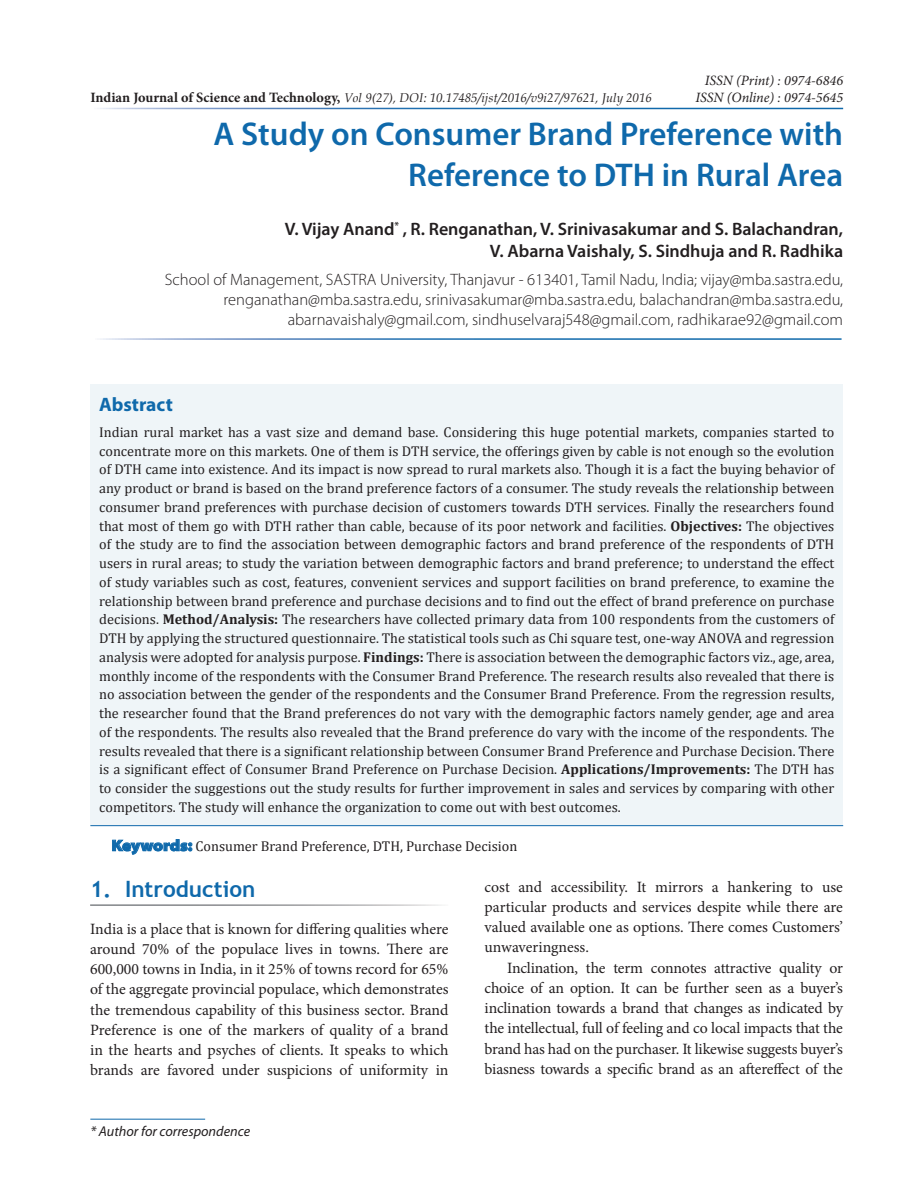
<style>
.page{position:relative;width:918px;height:1188px;background:#fff}
.page>*{position:absolute;margin:0;border:0;box-sizing:border-box;transform-origin:0 0}
.Heading{font:600 33px/40.5px "Myriad Pro";color:#0f69ab;text-align:right}
.Body_Head{font:700 22.5px "Trebuchet MS";color:#0f69ab}
.Abstract_Header{font:700 19.5px "Myriad Pro";color:#0f69ab}
.Authors{font:600 18px/21.6px "Myriad Pro";color:#231f20;text-align:right}
.Author_Affiliations{font:300 16.5px/19.8px "Myriad Pro";color:#231f20;text-align:right}
.Body_Text{font:15.75px/20.2px "Minion Pro";letter-spacing:-.005em;color:#231f20;text-align:justify}
.Body_Text_Ind_L{font:15.75px/20.2px "Minion Pro";letter-spacing:-.015em;color:#231f20;text-align:justify}
.Abstract_Body{font:14.25px/18.8px "Cambria";color:#231f20;text-align:justify}
.KeywordText{font:14.25px "Cambria";color:#231f20}
.t1{font:italic 14.25px/17.1px "Minion Pro";color:#231f20;text-align:right}
.t2{font:italic 14.25px "Myriad Pro";color:#231f20}
.t3{font:italic 12.75px "Book Antiqua";color:#231f20}
.s1{font-family:"Minion Pro";font-weight:700;font-style:normal;font-size:14.25px}
.s2{font-weight:700}
.s3{font-family:"Myriad Pro";font-weight:900;font-stretch:semi-expanded;font-size:15.75px;color:#0f69ab}
</style>
<div class="page">
<hr style="left:90px;top:1119px;width:115px;height:1px;background:#0f69ab">
<div style="left:90px;top:384px;width:753px;height:442px;background:#eff5f8"></div>
<hr style="left:90px;top:825px;width:753px;height:1px;background:#0f69ab">
<svg style="left:112px;top:839px;width:80px;height:15px"></svg>
<p class="t3" style="left:90px;top:88px;width:563px"><span class="s1">Indian Journal of Science and Technology,</span> Vol 9(27), DOI: 10.17485/ijst/2016/v9i27/97621, July 2016</p>
<p class="t1" style="left:695px;top:71px;width:149px">ISSN (Print) : 0974-6846<br>ISSN (Online) : 0974-5645</p>
<p class="Heading" style="left:214px;top:113px;width:631px">A Study on Consumer Brand Preference with<br>Reference to DTH in Rural Area</p>
<p class="Authors" style="left:285px;top:218px;width:560px">V. Vijay Anand<sup>*</sup> , R. Renganathan, V. Srinivasakumar and S. Balachandran,<br>V. Abarna Vaishaly, S. Sindhuja and R. Radhika</p>
<p class="Author_Affiliations" style="left:165px;top:270px;width:680px">School of Management, SASTRA University, Thanjavur - 613401, Tamil Nadu, India; vijay@mba.sastra.edu, renganathan@mba.sastra.edu, srinivasakumar@mba.sastra.edu, balachandran@mba.sastra.edu, abarnavaishaly@gmail.com, sindhuselvaraj548@gmail.com, radhikarae92@gmail.com</p>
<p class="Abstract_Header" style="left:99px;top:393px;width:75px">Abstract</p>
<p class="Abstract_Body" style="left:99px;top:423px;width:737px">Indian rural market has a vast size and demand base. Considering this huge potential markets, companies started to concentrate more on this markets. One of them is DTH service, the offerings given by cable is not enough so the evolution of DTH came into existence. And its impact is now spread to rural markets also. Though it is a fact the buying behavior of any product or brand is based on the brand preference factors of a consumer. The study reveals the relationship between consumer brand preferences with purchase decision of customers towards DTH services. Finally the researchers found that most of them go with DTH rather than cable, because of its poor network and facilities. <span class="s2">Objectives:</span> The objectives of the study are to find the association between demographic factors and brand preference of the respondents of DTH users in rural areas; to study the variation between demographic factors and brand preference; to understand the effect of study variables such as cost, features, convenient services and support facilities on brand preference, to examine the relationship between brand preference and purchase decisions and to find out the effect of brand preference on purchase decisions. <span class="s2">Method/Analysis:</span> The researchers have collected primary data from 100 respondents from the customers of DTH by applying the structured questionnaire. The statistical tools such as Chi square test, one-way ANOVA and regression analysis were adopted for analysis purpose. <span class="s2">Findings:</span> There is association between the demographic factors viz., age, area, monthly income of the respondents with the Consumer Brand Preference. The research results also revealed that there is no association between the gender of the respondents and the Consumer Brand Preference. From the regression results, the researcher found that the Brand preferences do not vary with the demographic factors namely gender, age and area of the respondents. The results also revealed that the Brand preference do vary with the income of the respondents. The results revealed that there is a significant relationship between Consumer Brand Preference and Purchase Decision. There is a significant effect of Consumer Brand Preference on Purchase Decision. <span class="s2">Applications/Improvements:</span> The DTH has to consider the suggestions out the study results for further improvement in sales and services by comparing with other competitors. The study will enhance the organization to come out with best outcomes.</p>
<p class="KeywordText" style="left:112px;top:838px;width:407px"><span class="s3">Keywords:</span> Consumer Brand Preference, DTH, Purchase Decision</p>
<p class="Body_Head" style="left:90px;top:875px;width:167px">1. Introduction</p>
<p class="Body_Text" style="left:90px;top:919px;width:360px">India is a place that is known for differing qualities where around 70% of the populace lives in towns. There are 600,000 towns in India, in it 25% of towns record for 65% of the aggregate provincial populace, which demonstrates the tremendous capability of this business sector. Brand Preference is one of the markers of quality of a brand in the hearts and psyches of clients. It speaks to which brands are favored under suspicions of uniformity in</p>
<p class="t2" style="left:90px;top:1124px;width:161px">* Author for correspondence</p>
<p class="Body_Text" style="left:485px;top:877px;width:360px">cost and accessibility. It mirrors a hankering to use particular products and services despite while there are valued available one as options. There comes Customers’ unwaveringness.</p>
<p class="Body_Text_Ind_L" style="left:485px;top:958px;width:360px;text-indent:23px">Inclination, the term connotes attractive quality or choice of an option. It can be further seen as a buyer’s inclination towards a brand that changes as indicated by the intellectual, full of feeling and co local impacts that the brand has had on the purchaser. It likewise suggests buyer’s biasness towards a specific brand as an aftereffect of the</p>
</div>
